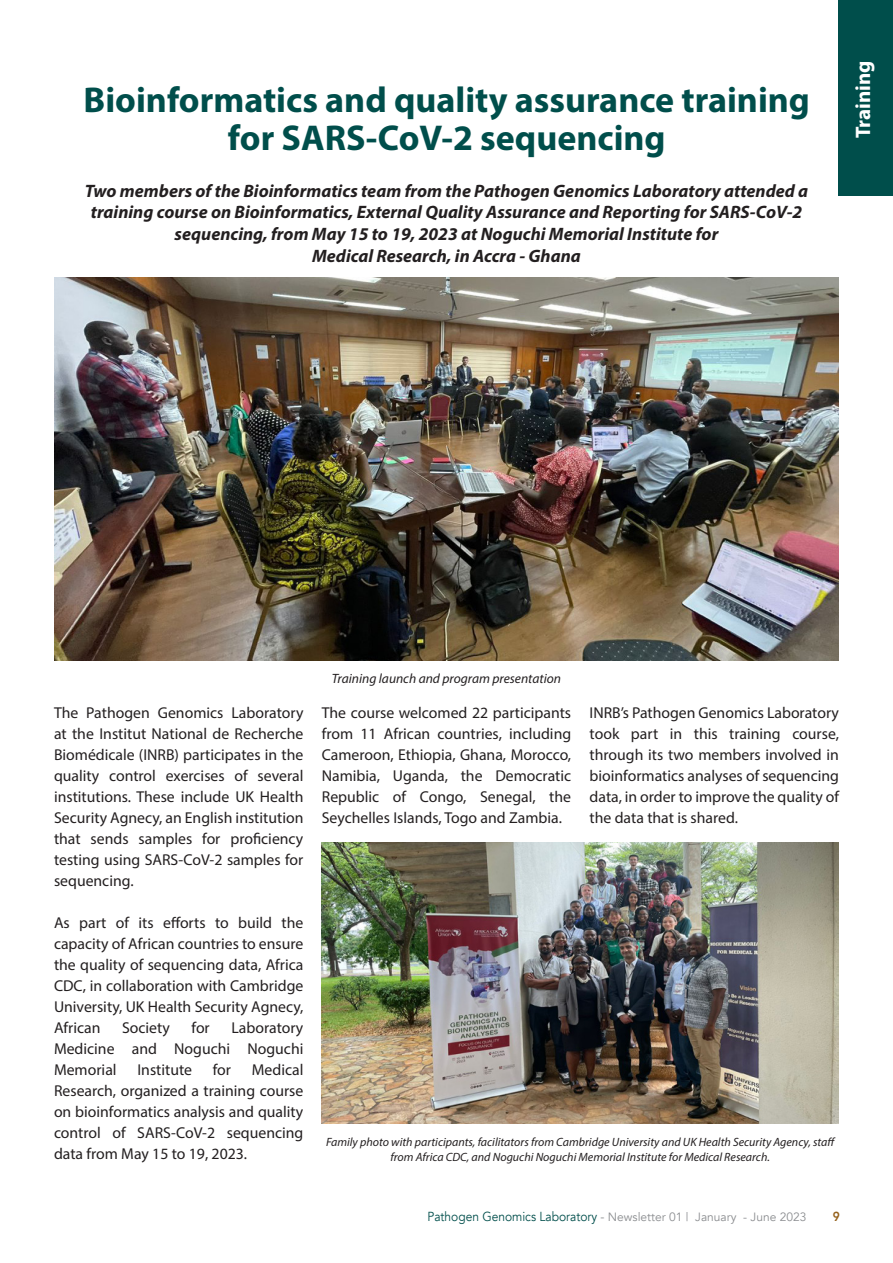
<style>
.page{position:relative;width:893px;height:1263px;background:#fff}
.page>*{position:absolute;margin:0;border:0;box-sizing:border-box;transform-origin:0 0}
.t1{font:700 36px/37.5px "Myriad Pro";color:#004e4b;text-align:center}
.t2{font:700 21px "Myriad Pro";color:#fff}
.t3{font:italic 700 18px/21.6px "Myriad Pro";color:#231f20;text-align:center}
.t4{font:15.75px/21px "Myriad Pro";color:#231f20;text-align:justify}
.t5{font:italic 13.5px "Myriad Pro";color:#231f20}
.t6{font:800 13.05px "Avenir";color:#95621d;scale:.92 1}
.t7{font:italic 12px/14.4px "Myriad Pro";color:#231f20;text-align:center}
.t8{font:12px "Avenir";color:#8b8d90}
.s1{font-size:13.05px;color:#004e4b}
.s2{font-size:13.05px}
</style>
<div class="page">
<img style="left:54px;top:277px;width:785px;height:383px">
<img style="left:322px;top:842px;width:517px;height:282px">
<div style="left:839px;top:0;width:54px;height:195px;background:#004e4b"></div>
<p class="t1" style="left:84px;top:80px;width:728px">Bioinformatics and quality assurance training for SARS-CoV-2 sequencing</p>
<p class="t3" style="left:85px;top:179px;width:725px">Two members of the Bioinformatics team from the Pathogen Genomics Laboratory attended a training course on Bioinformatics, External Quality Assurance and Reporting for SARS-CoV-2 sequencing, from May 15 to 19, 2023 at Noguchi Memorial Institute for</p>
<p class="t3" style="left:312px;top:244px;width:270px">Medical Research, in Accra - Ghana</p>
<p class="t2" style="left:849px;top:138px;width:79px;rotate:-90deg">Training</p>
<p class="t4" style="left:54px;top:702px;width:251px">The Pathogen Genomics Laboratory at the Institut National de Recherche Biomédicale (INRB) participates in the quality control exercises of several institutions. These include UK Health Security Agnecy, an English institution that sends samples for proficiency testing using SARS-CoV-2 samples for sequencing.</p>
<p class="t4" style="left:54px;top:912px;width:251px">As part of its efforts to build the capacity of African countries to ensure the quality of sequencing data, Africa CDC, in collaboration with Cambridge University, UK Health Security Agnecy, African</p>
<p class="t4" style="left:122px;top:1017px;width:49px">Society</p>
<p class="t4" style="left:192px;top:1017px;width:20px">for</p>
<p class="t4" style="left:54px;top:1017px;width:251px;text-indent:177px">Laboratory Medicine and Noguchi Noguchi Memorial</p>
<p class="t4" style="left:137px;top:1059px;width:56px">Institute</p>
<p class="t4" style="left:213px;top:1059px;width:20px">for</p>
<p class="t4" style="left:54px;top:1059px;width:251px;text-indent:198px">Medical Research, organized a training course on bioinformatics analysis and quality control of SARS-CoV-2 sequencing data from May 15 to 19, 2023.</p>
<p class="t5" style="left:332px;top:670px;width:231px">Training launch and program presentation</p>
<p class="t4" style="left:322px;top:702px;width:251px">The course welcomed 22 participants from 11 African countries, including Cameroon, Ethiopia, Ghana, Morocco, Namibia, Uganda, the Democratic Republic of Congo, Senegal, the Seychelles Islands, Togo and Zambia.</p>
<p class="t4" style="left:590px;top:702px;width:251px">INRB’s Pathogen Genomics Laboratory took part in this training course, through its two members involved in bioinformatics analyses of sequencing data, in order to improve the quality of the data that is shared.</p>
<p class="t7" style="left:326px;top:1135px;width:511px">Family photo with participants, facilitators from Cambridge University and UK Health Security Agency, staff from Africa CDC, and Noguchi Noguchi Memorial Institute for Medical Research.</p>
<p class="t8" style="left:427px;top:1210px;width:380px"><span class="s1">Pathogen Genomics Laboratory</span> <span class="s2">-</span> Newsletter 01 | January - June 2023</p>
<p class="t6" style="left:833px;top:1207px;width:9px">9</p>
</div>
